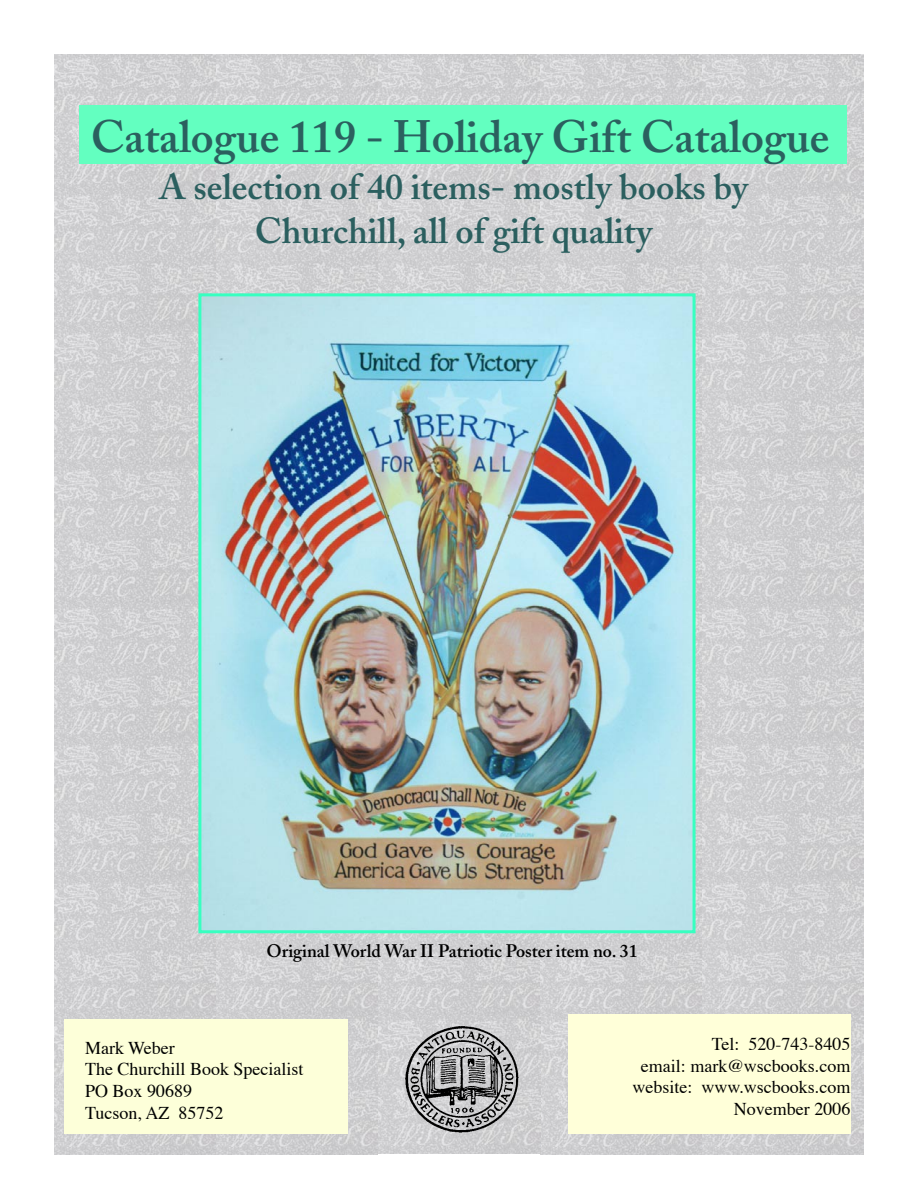
<style>
.page{position:relative;width:918px;height:1188px;background:#fff}
.page>*{position:absolute;margin:0;border:0;box-sizing:border-box;transform-origin:0 0}
.t1{font:600 45px "Adobe Caslon";color:#2b605f}
.t2{font:600 36px/43.2px "Adobe Caslon";color:#2b5f5f;text-align:center}
.t3{font:18px "Times";color:#000}
.t4{font:600 18px "Adobe Caslon";color:#000}
</style>
<div class="page">
<img style="left:54px;top:54px;width:810px;height:1100px">
<div style="left:79px;top:105px;width:768px;height:58px;background:#63ffc0"></div>
<div style="left:64px;top:1019px;width:283px;height:115px;background:#fdffd9"></div>
<div style="left:568px;top:1015px;width:282px;height:119px;background:#ffffd9"></div>
<img style="left:404px;top:1025px;width:115px;height:109px">
<img style="left:202px;top:297px;width:490px;height:632px">
<div style="left:198px;top:293px;width:498px;height:640px;border:3px solid #37ffc0"></div>
<p class="t1" style="left:91px;top:110px;width:740px">Catalogue 119 - Holiday Gift Catalogue</p>
<p class="t2" style="left:159px;top:166px;width:590px">A selection of 40 items- mostly books by<br>Churchill, all of gift quality</p>
<p class="t4" style="left:266px;top:940px;width:373px">Original World War II Patriotic Poster item no. 31</p>
<p class="t3" style="left:85px;top:1031px;width:91px">Mark Weber</p>
<p class="t3" style="left:85px;top:1053px;width:220px">The Churchill Book Specialist</p>
<p class="t3" style="left:85px;top:1074px;width:109px">PO Box 90689</p>
<p class="t3" style="left:85px;top:1096px;width:140px">Tucson, AZ 85752</p>
<p class="t3" style="left:712px;top:1027px;width:140px">Tel: 520-743-8405</p>
<p class="t3" style="left:641px;top:1049px;width:211px">email: mark@wscbooks.com</p>
<p class="t3" style="left:633px;top:1070px;width:219px">website: www.wscbooks.com</p>
<p class="t3" style="left:734px;top:1092px;width:118px">November 2006</p>
</div>
